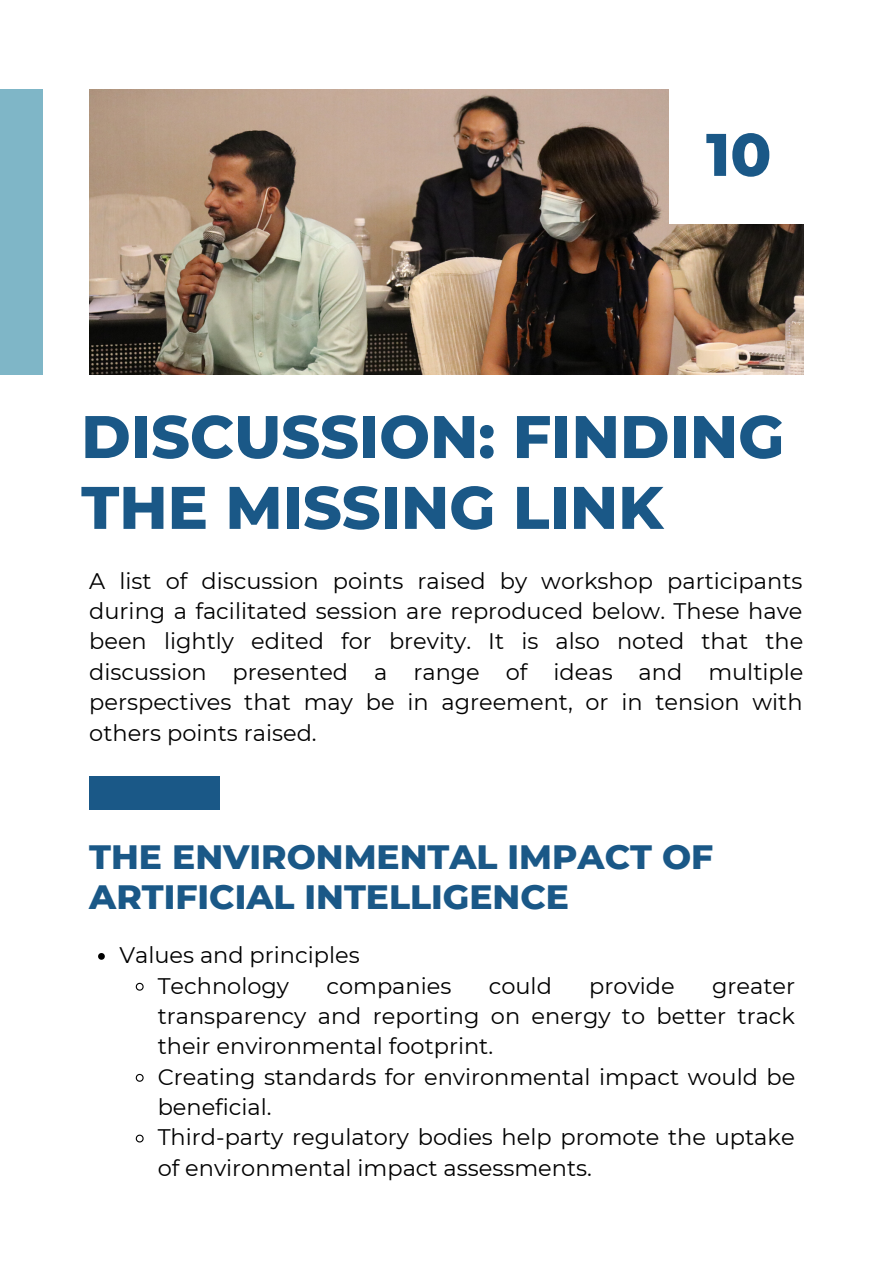
<style>
.page{position:relative;width:893px;height:1264px;background:#fff}
.page>*{position:absolute;margin:0;border:0;box-sizing:border-box;transform-origin:0 0}
.t1{font:800 60px/70.8px "Montserrat";color:#1a5887}
.t2{font:800 34.5px/40.5px "Montserrat";color:#1a5887}
.t3{font:22.5px/30.3px "Montserrat";color:#000}
</style>
<div class="page">
<img style="left:89px;top:89px;width:714px;height:286px">
<div style="left:89px;top:776px;width:131px;height:34px;background:#1a5887"></div>
<div style="left:669px;top:85px;width:139px;height:138px;background:#fff"></div>
<div style="left:0;top:89px;width:43px;height:286px;background:#7fb6c7"></div>
<svg style="left:98px;top:953px;width:7px;height:6px"></svg>
<svg style="left:135px;top:982px;width:9px;height:9px"></svg>
<svg style="left:135px;top:1073px;width:9px;height:9px"></svg>
<svg style="left:135px;top:1134px;width:9px;height:9px"></svg>
<h1 class="t1" style="left:706px;top:119px;width:67px">10</h1>
<h1 class="t1" style="left:81px;top:401px;width:704px">DISCUSSION: FINDING<br>THE MISSING LINK</h1>
<p class="t3" style="left:89px;top:565px;width:715px;text-align:justify">A list of discussion points raised by workshop participants during a facilitated session are reproduced below. These have been lightly edited for brevity. It is also noted that the discussion presented a range of ideas and multiple perspectives that may be in agreement, or in tension with others points raised.</p>
<h2 class="t2" style="left:89px;top:836px;width:625px">THE ENVIRONMENTAL IMPACT OF<br>ARTIFICIAL INTELLIGENCE</h2>
<p class="t3" style="left:158px;top:939px;width:203px;text-indent:-38px">Values and principles<br>Technology</p>
<p class="t3" style="left:326px;top:970px;width:126px">companies</p>
<p class="t3" style="left:488px;top:970px;width:65px">could</p>
<p class="t3" style="left:589px;top:970px;width:87px">provide</p>
<p class="t3" style="left:158px;top:970px;width:639px;text-indent:554px">greater transparency and reporting on energy to better track their environmental footprint.<br>Creating standards for environmental impact would be beneficial.<br>Third-party regulatory bodies help promote the uptake of environmental impact assessments.</p>
</div>
